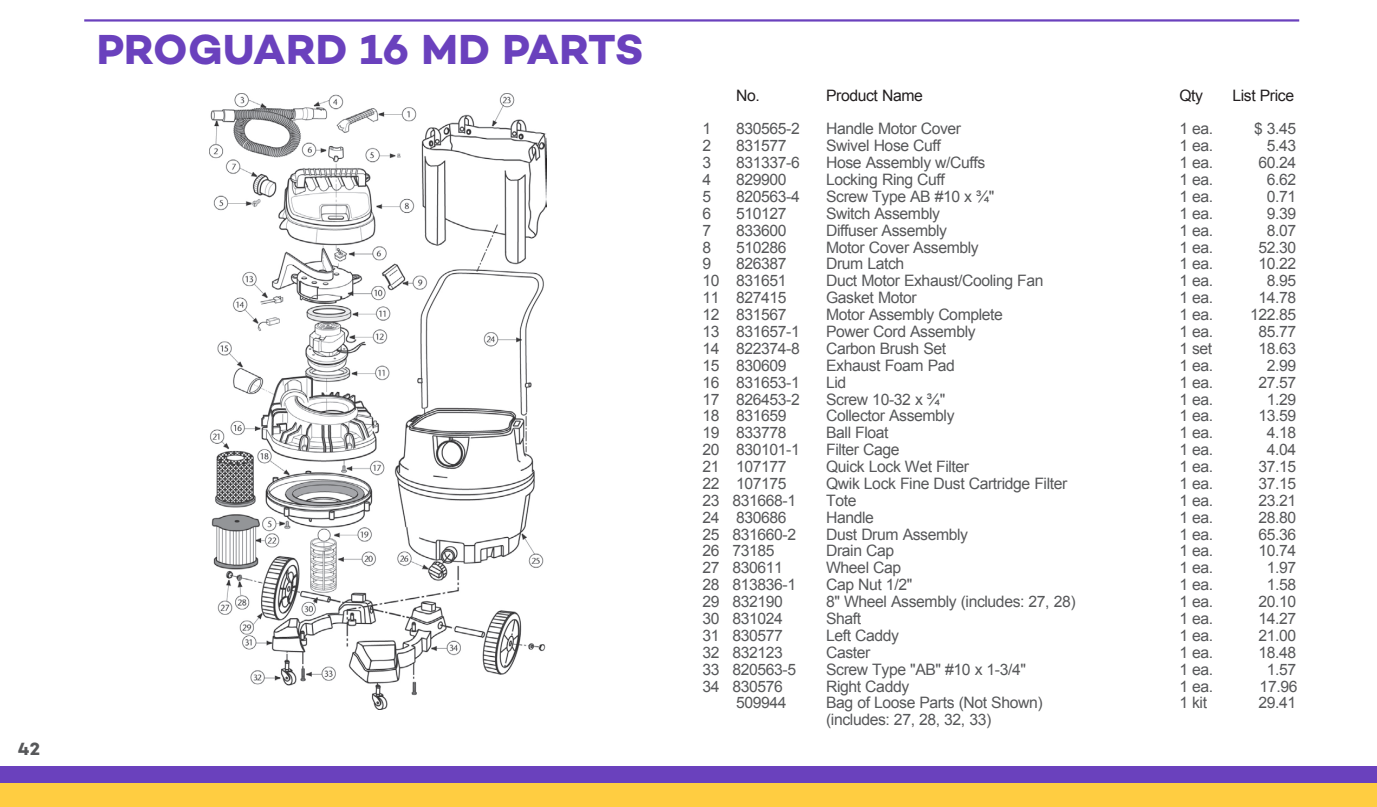
<style>
.page{position:relative;width:1377px;height:807px;background:#fff}
.page>*{position:absolute;margin:0;border:0;box-sizing:border-box;transform-origin:0 0}
.t1{font:700 42.75px "Campton";color:#6a41bd}
.t2{font:700 18px "Campton";color:#57585a}
.t3{font:15.75px "Arial";letter-spacing:-.025em;color:#57585a}
.t4{font:15.75px "Arial";letter-spacing:-.025em;color:#231f20}
</style>
<div class="page">
<img style="left:210px;top:94px;width:336px;height:615px">
<div style="left:0;top:783px;width:1377px;height:24px;background:#ffcd41"></div>
<div style="left:0;top:766px;width:1377px;height:17px;background:#6a41bd"></div>
<hr style="left:84px;top:19px;width:1215px;height:3px;background:#6a41bd">
<p class="t1" style="left:97px;top:22px;width:549px">PROGUARD 16 MD PARTS</p>
<p class="t2" style="left:18px;top:737px;width:24px">42</p>
<p class="t4" style="left:736px;top:85px;width:25px">No.</p>
<p class="t4" style="left:826px;top:85px;width:98px">Product Name</p>
<p class="t4" style="left:1179px;top:85px;width:25px">Qty</p>
<p class="t4" style="left:1232px;top:85px;width:63px">List Price</p>
<p class="t3" style="left:702px;top:118px;width:10px">1</p>
<p class="t3" style="left:736px;top:118px;width:65px">830565-2</p>
<p class="t3" style="left:826px;top:118px;width:137px">Handle Motor Cover</p>
<p class="t3" style="left:1179px;top:118px;width:35px">1 ea.</p>
<p class="t3" style="left:1254px;top:118px;width:44px">$ 3.45</p>
<p class="t3" style="left:702px;top:135px;width:10px">2</p>
<p class="t3" style="left:736px;top:135px;width:52px">831577</p>
<p class="t3" style="left:826px;top:135px;width:116px">Swivel Hose Cuff</p>
<p class="t3" style="left:1179px;top:135px;width:35px">1 ea.</p>
<p class="t3" style="left:1267px;top:135px;width:31px">5.43</p>
<p class="t3" style="left:702px;top:152px;width:10px">3</p>
<p class="t3" style="left:736px;top:152px;width:65px">831337-6</p>
<p class="t3" style="left:826px;top:152px;width:161px">Hose Assembly w/Cuffs</p>
<p class="t3" style="left:1179px;top:152px;width:35px">1 ea.</p>
<p class="t3" style="left:1259px;top:152px;width:39px">60.24</p>
<p class="t3" style="left:702px;top:169px;width:10px">4</p>
<p class="t3" style="left:736px;top:169px;width:52px">829900</p>
<p class="t3" style="left:826px;top:169px;width:120px">Locking Ring Cuff</p>
<p class="t3" style="left:1179px;top:169px;width:35px">1 ea.</p>
<p class="t3" style="left:1267px;top:169px;width:31px">6.62</p>
<p class="t3" style="left:702px;top:186px;width:10px">5</p>
<p class="t3" style="left:736px;top:186px;width:65px">820563-4</p>
<p class="t3" style="left:826px;top:186px;width:170px">Screw Type AB #10 x ¾"</p>
<p class="t3" style="left:1179px;top:186px;width:35px">1 ea.</p>
<p class="t3" style="left:1267px;top:186px;width:31px">0.71</p>
<p class="t3" style="left:702px;top:203px;width:10px">6</p>
<p class="t3" style="left:736px;top:203px;width:52px">510127</p>
<p class="t3" style="left:826px;top:203px;width:115px">Switch Assembly</p>
<p class="t3" style="left:1179px;top:203px;width:35px">1 ea.</p>
<p class="t3" style="left:1267px;top:203px;width:31px">9.39</p>
<p class="t3" style="left:702px;top:220px;width:10px">7</p>
<p class="t3" style="left:736px;top:220px;width:52px">833600</p>
<p class="t3" style="left:826px;top:220px;width:123px">Diffuser Assembly</p>
<p class="t3" style="left:1179px;top:220px;width:35px">1 ea.</p>
<p class="t3" style="left:1267px;top:220px;width:31px">8.07</p>
<p class="t3" style="left:702px;top:237px;width:10px">8</p>
<p class="t3" style="left:736px;top:237px;width:52px">510286</p>
<p class="t3" style="left:826px;top:237px;width:154px">Motor Cover Assembly</p>
<p class="t3" style="left:1179px;top:237px;width:35px">1 ea.</p>
<p class="t3" style="left:1259px;top:237px;width:39px">52.30</p>
<p class="t3" style="left:702px;top:253px;width:10px">9</p>
<p class="t3" style="left:736px;top:253px;width:52px">826387</p>
<p class="t3" style="left:826px;top:253px;width:80px">Drum Latch</p>
<p class="t3" style="left:1179px;top:253px;width:35px">1 ea.</p>
<p class="t3" style="left:1259px;top:253px;width:39px">10.22</p>
<p class="t3" style="left:702px;top:270px;width:86px">10 831651</p>
<p class="t3" style="left:826px;top:270px;width:219px">Duct Motor Exhaust/Cooling Fan</p>
<p class="t3" style="left:1179px;top:270px;width:35px">1 ea.</p>
<p class="t3" style="left:1267px;top:270px;width:31px">8.95</p>
<p class="t3" style="left:702px;top:287px;width:86px">11 827415</p>
<p class="t3" style="left:826px;top:287px;width:92px">Gasket Motor</p>
<p class="t3" style="left:1179px;top:287px;width:35px">1 ea.</p>
<p class="t3" style="left:1259px;top:287px;width:39px">14.78</p>
<p class="t3" style="left:702px;top:304px;width:86px">12 831567</p>
<p class="t3" style="left:826px;top:304px;width:178px">Motor Assembly Complete</p>
<p class="t3" style="left:1179px;top:304px;width:35px">1 ea.</p>
<p class="t3" style="left:1250px;top:304px;width:48px">122.85</p>
<p class="t3" style="left:702px;top:321px;width:99px">13 831657-1</p>
<p class="t3" style="left:826px;top:321px;width:151px">Power Cord Assembly</p>
<p class="t3" style="left:1179px;top:321px;width:35px">1 ea.</p>
<p class="t3" style="left:1259px;top:321px;width:39px">85.77</p>
<p class="t3" style="left:702px;top:338px;width:99px">14 822374-8</p>
<p class="t3" style="left:826px;top:338px;width:122px">Carbon Brush Set</p>
<p class="t3" style="left:1179px;top:338px;width:35px">1 set</p>
<p class="t3" style="left:1259px;top:338px;width:39px">18.63</p>
<p class="t3" style="left:702px;top:355px;width:86px">15 830609</p>
<p class="t3" style="left:826px;top:355px;width:130px">Exhaust Foam Pad</p>
<p class="t3" style="left:1179px;top:355px;width:35px">1 ea.</p>
<p class="t3" style="left:1267px;top:355px;width:31px">2.99</p>
<p class="t3" style="left:702px;top:372px;width:99px">16 831653-1</p>
<p class="t3" style="left:826px;top:372px;width:22px">Lid</p>
<p class="t3" style="left:1179px;top:372px;width:35px">1 ea.</p>
<p class="t3" style="left:1259px;top:372px;width:39px">27.57</p>
<p class="t3" style="left:702px;top:388px;width:99px">17 826453-2</p>
<p class="t3" style="left:826px;top:388px;width:121px">Screw 10-32 x ¾"</p>
<p class="t3" style="left:1179px;top:388px;width:35px">1 ea.</p>
<p class="t3" style="left:1267px;top:388px;width:31px">1.29</p>
<p class="t3" style="left:702px;top:405px;width:86px">18 831659</p>
<p class="t3" style="left:826px;top:405px;width:130px">Collector Assembly</p>
<p class="t3" style="left:1179px;top:405px;width:35px">1 ea.</p>
<p class="t3" style="left:1259px;top:405px;width:39px">13.59</p>
<p class="t3" style="left:702px;top:422px;width:86px">19 833778</p>
<p class="t3" style="left:826px;top:422px;width:64px">Ball Float</p>
<p class="t3" style="left:1179px;top:422px;width:35px">1 ea.</p>
<p class="t3" style="left:1267px;top:422px;width:31px">4.18</p>
<p class="t3" style="left:702px;top:439px;width:99px">20 830101-1</p>
<p class="t3" style="left:826px;top:439px;width:75px">Filter Cage</p>
<p class="t3" style="left:1179px;top:439px;width:35px">1 ea.</p>
<p class="t3" style="left:1267px;top:439px;width:31px">4.04</p>
<p class="t3" style="left:702px;top:456px;width:86px">21 107177</p>
<p class="t3" style="left:826px;top:456px;width:145px">Quick Lock Wet Filter</p>
<p class="t3" style="left:1179px;top:456px;width:35px">1 ea.</p>
<p class="t3" style="left:1259px;top:456px;width:39px">37.15</p>
<p class="t3" style="left:702px;top:473px;width:86px">22 107175</p>
<p class="t3" style="left:826px;top:473px;width:243px">Qwik Lock Fine Dust Cartridge Filter</p>
<p class="t3" style="left:1179px;top:473px;width:35px">1 ea.</p>
<p class="t3" style="left:1259px;top:473px;width:39px">37.15</p>
<p class="t3" style="left:702px;top:490px;width:95px">23 831668-1</p>
<p class="t3" style="left:826px;top:490px;width:32px">Tote</p>
<p class="t3" style="left:1179px;top:490px;width:35px">1 ea.</p>
<p class="t3" style="left:1259px;top:490px;width:39px">23.21</p>
<p class="t3" style="left:702px;top:507px;width:86px">24 830686</p>
<p class="t3" style="left:826px;top:507px;width:49px">Handle</p>
<p class="t3" style="left:1179px;top:507px;width:35px">1 ea.</p>
<p class="t3" style="left:1259px;top:507px;width:39px">28.80</p>
<p class="t3" style="left:702px;top:523px;width:95px">25 831660-2</p>
<p class="t3" style="left:826px;top:523px;width:144px">Dust Drum Assembly</p>
<p class="t3" style="left:1179px;top:523px;width:35px">1 ea.</p>
<p class="t3" style="left:1259px;top:523px;width:39px">65.36</p>
<p class="t3" style="left:702px;top:540px;width:74px">26 73185</p>
<p class="t3" style="left:826px;top:540px;width:70px">Drain Cap</p>
<p class="t3" style="left:1179px;top:540px;width:35px">1 ea.</p>
<p class="t3" style="left:1259px;top:540px;width:39px">10.74</p>
<p class="t3" style="left:702px;top:557px;width:82px">27 830611</p>
<p class="t3" style="left:826px;top:557px;width:77px">Wheel Cap</p>
<p class="t3" style="left:1179px;top:557px;width:35px">1 ea.</p>
<p class="t3" style="left:1267px;top:557px;width:31px">1.97</p>
<p class="t3" style="left:702px;top:574px;width:95px">28 813836-1</p>
<p class="t3" style="left:826px;top:574px;width:88px">Cap Nut 1/2"</p>
<p class="t3" style="left:1179px;top:574px;width:35px">1 ea.</p>
<p class="t3" style="left:1267px;top:574px;width:31px">1.58</p>
<p class="t3" style="left:702px;top:591px;width:82px">29 832190</p>
<p class="t3" style="left:826px;top:591px;width:251px">8" Wheel Assembly (includes: 27, 28)</p>
<p class="t3" style="left:1179px;top:591px;width:35px">1 ea.</p>
<p class="t3" style="left:1259px;top:591px;width:39px">20.10</p>
<p class="t3" style="left:702px;top:608px;width:82px">30 831024</p>
<p class="t3" style="left:826px;top:608px;width:37px">Shaft</p>
<p class="t3" style="left:1179px;top:608px;width:35px">1 ea.</p>
<p class="t3" style="left:1259px;top:608px;width:39px">14.27</p>
<p class="t3" style="left:702px;top:625px;width:82px">31 830577</p>
<p class="t3" style="left:826px;top:625px;width:75px">Left Caddy</p>
<p class="t3" style="left:1179px;top:625px;width:35px">1 ea.</p>
<p class="t3" style="left:1259px;top:625px;width:39px">21.00</p>
<p class="t3" style="left:702px;top:642px;width:82px">32 832123</p>
<p class="t3" style="left:826px;top:642px;width:46px">Caster</p>
<p class="t3" style="left:1179px;top:642px;width:35px">1 ea.</p>
<p class="t3" style="left:1259px;top:642px;width:39px">18.48</p>
<p class="t3" style="left:702px;top:658px;width:95px">33 820563-5</p>
<p class="t3" style="left:826px;top:658px;width:202px">Screw Type "AB" #10 x 1-3/4"</p>
<p class="t3" style="left:1179px;top:658px;width:35px">1 ea.</p>
<p class="t3" style="left:1267px;top:658px;width:31px">1.57</p>
<p class="t3" style="left:702px;top:675px;width:82px">34 830576</p>
<p class="t3" style="left:826px;top:675px;width:85px">Right Caddy</p>
<p class="t3" style="left:1179px;top:675px;width:35px">1 ea.</p>
<p class="t3" style="left:1260px;top:675px;width:39px">17.96</p>
<p class="t3" style="left:736px;top:692px;width:52px">509944</p>
<p class="t3" style="left:826px;top:692px;width:218px">Bag of Loose Parts (Not Shown)</p>
<p class="t3" style="left:1179px;top:692px;width:29px">1 kit</p>
<p class="t3" style="left:1259px;top:692px;width:39px">29.41</p>
<p class="t3" style="left:826px;top:709px;width:167px">(includes: 27, 28, 32, 33)</p>
</div>
